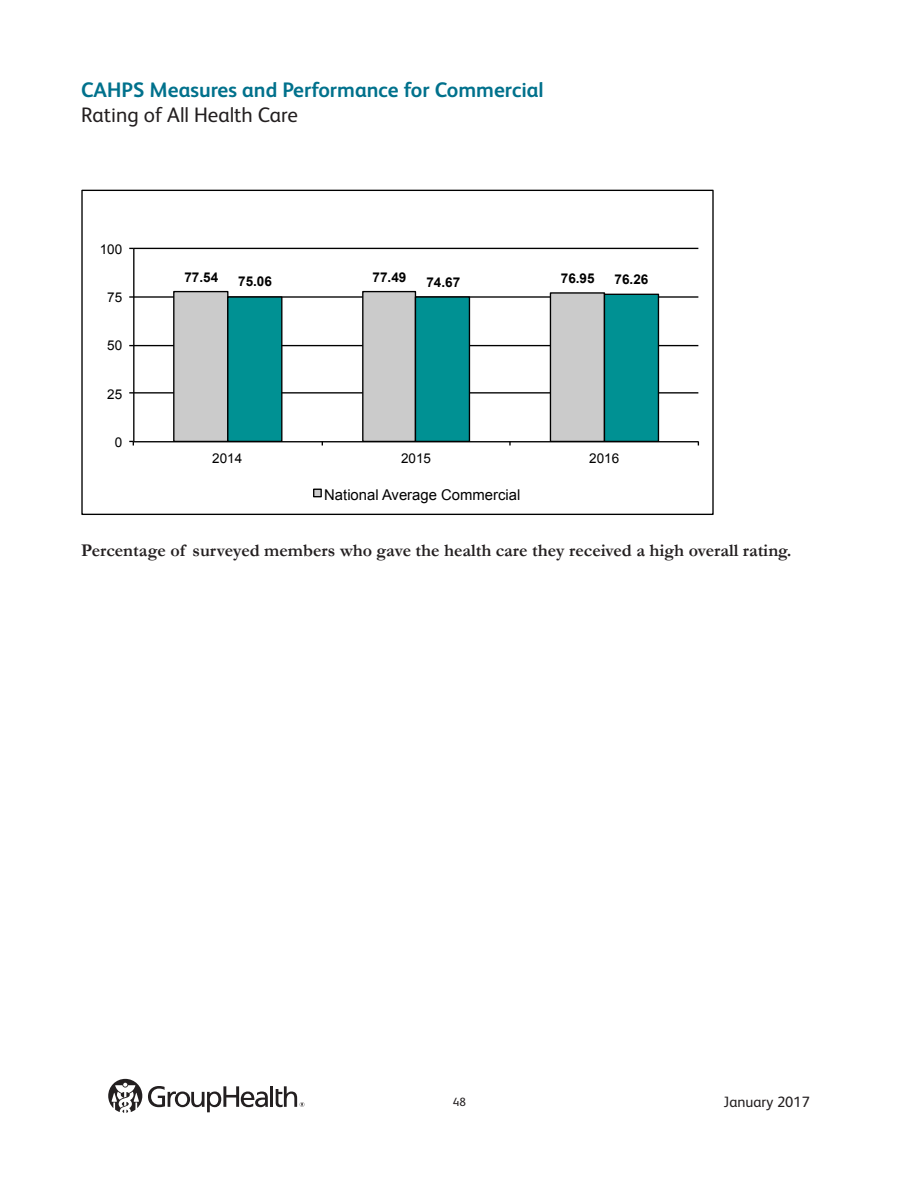
<style>
.page{position:relative;width:918px;height:1188px;background:#fff}
.page>*{position:absolute;margin:0;border:0;box-sizing:border-box;transform-origin:0 0}
.t1{font:700 21px "FS Albert";color:#00718c}
.t2{font:21px "FS Albert";color:#231f20}
.t3{font:700 18px "Garamond";color:#231f20}
.t4{font:15px "FS Albert";color:#231f20}
.t5{font:14.85px "Arial";color:#000}
.t6{font:700 13.5px "Arial";color:#000}
.t7{font:13.5px "Arial";color:#000}
.t8{font:12px "FS Albert";color:#231f20}
</style>
<div class="page">
<hr style="left:133px;top:392px;width:565px;height:2px;background:#000">
<hr style="left:133px;top:345px;width:565px;height:1px;background:#000">
<hr style="left:133px;top:296px;width:565px;height:2px;background:#000">
<hr style="left:133px;top:248px;width:565px;height:1px;background:#000">
<svg style="left:172px;top:290px;width:433px;height:151px;background:#c6c6c6"></svg>
<svg style="left:226px;top:293px;width:434px;height:148px"></svg>
<hr style="left:133px;top:248px;width:1px;height:194px;background:#000">
<hr style="left:134px;top:441px;width:564px;height:1px;background:#000">
<svg style="left:129px;top:441px;width:5px;height:4px"></svg>
<div style="left:234px;top:271px;width:42px;height:20px;background:#fff"></div>
<div style="left:422px;top:272px;width:42px;height:20px;background:#fff"></div>
<div style="left:314px;top:489px;width:7px;height:8px;background:#cbcbcb"></div>
<div style="left:313px;top:489px;width:9px;height:8px;border:1px solid #000"></div>
<svg style="left:108px;top:1079px;width:34px;height:34px"></svg>
<hr style="left:270px;top:1086px;width:3px;height:21px;background:#231f20">
<svg style="left:148px;top:1086px;width:120px;height:26px"></svg>
<svg style="left:276px;top:1086px;width:28px;height:21px"></svg>
<p class="t1" style="left:81px;top:76px;width:464px">CAHPS Measures and Performance for Commercial</p>
<p class="t2" style="left:81px;top:101px;width:218px">Rating of All Health Care</p>
<p class="t7" style="left:100px;top:240px;width:24px">100</p>
<p class="t7" style="left:107px;top:288px;width:17px">75</p>
<p class="t7" style="left:107px;top:337px;width:17px">50</p>
<p class="t7" style="left:107px;top:385px;width:17px">25</p>
<p class="t7" style="left:115px;top:434px;width:9px">0</p>
<p class="t6" style="left:184px;top:268px;width:35px">77.54</p>
<p class="t6" style="left:238px;top:273px;width:35px">75.06</p>
<p class="t6" style="left:373px;top:268px;width:35px">77.49</p>
<p class="t6" style="left:561px;top:269px;width:35px">76.95</p>
<p class="t6" style="left:426px;top:273px;width:35px">74.67</p>
<p class="t6" style="left:615px;top:270px;width:35px">76.26</p>
<p class="t7" style="left:212px;top:450px;width:32px">2014</p>
<p class="t7" style="left:401px;top:450px;width:32px">2015</p>
<p class="t7" style="left:589px;top:450px;width:32px">2016</p>
<p class="t5" style="left:324px;top:485px;width:198px">National Average Commercial</p>
<p class="t3" style="left:81px;top:540px;width:712px">Percentage of surveyed members who gave the health care they received a high overall rating.</p>
<p class="t8" style="left:453px;top:1094px;width:15px">48</p>
<p class="t4" style="left:724px;top:1092px;width:88px">January 2017</p>
</div>
